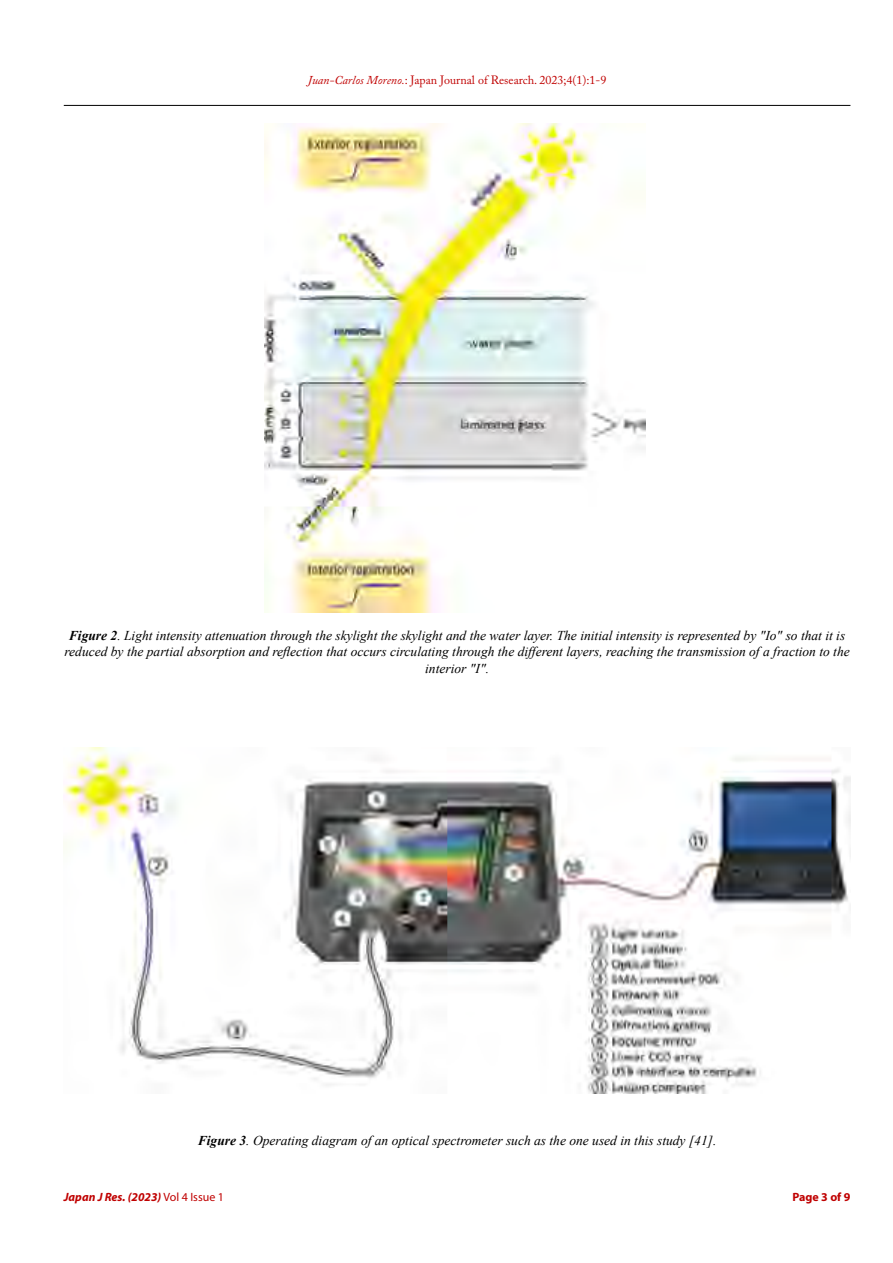
<style>
.page{position:relative;width:893px;height:1263px;background:#fff}
.page>*{position:absolute;margin:0;border:0;box-sizing:border-box;transform-origin:0 0}
.t1{font:italic 13.5px/16.2px "Times New Roman";color:#000;text-align:center}
.t2{font:12px "Adobe Caslon Pro";color:#c00000}
.t3{font:italic 700 12px "Myriad Pro";color:#c00000}
.t4{font:700 12px "Myriad Pro";color:#c00000}
.s1{font-style:italic}
.s2{font-weight:700}
.s3{font-weight:400;font-style:normal}
</style>
<div class="page">
<hr style="left:64px;top:105px;width:786px;height:1px;background:#000">
<img style="left:265px;top:123px;width:380px;height:490px">
<img style="left:64px;top:747px;width:786px;height:346px">
<p class="t2" style="left:308px;top:73px;width:300px"><span class="s1">Juan-Carlos Moreno.</span>: Japan Journal of Research. 2023;4(1):1-9</p>
<p class="t1" style="left:65px;top:627px;width:787px"><span class="s2">Figure 2</span>. Light intensity attenuation through the skylight the skylight and the water layer. The initial intensity is represented by "Io" so that it is reduced by the partial absorption and reflection that occurs circulating through the different layers, reaching the transmission of a fraction to the interior "I".</p>
<p class="t1" style="left:198px;top:1132px;width:520px"><span class="s2">Figure 3</span>. Operating diagram of an optical spectrometer such as the one used in this study [41].</p>
<p class="t3" style="left:64px;top:1189px;width:162px">Japan J Res. (2023) <span class="s3">Vol 4 Issue 1</span></p>
<p class="t4" style="left:792px;top:1189px;width:60px">Page 3 of 9</p>
</div>
